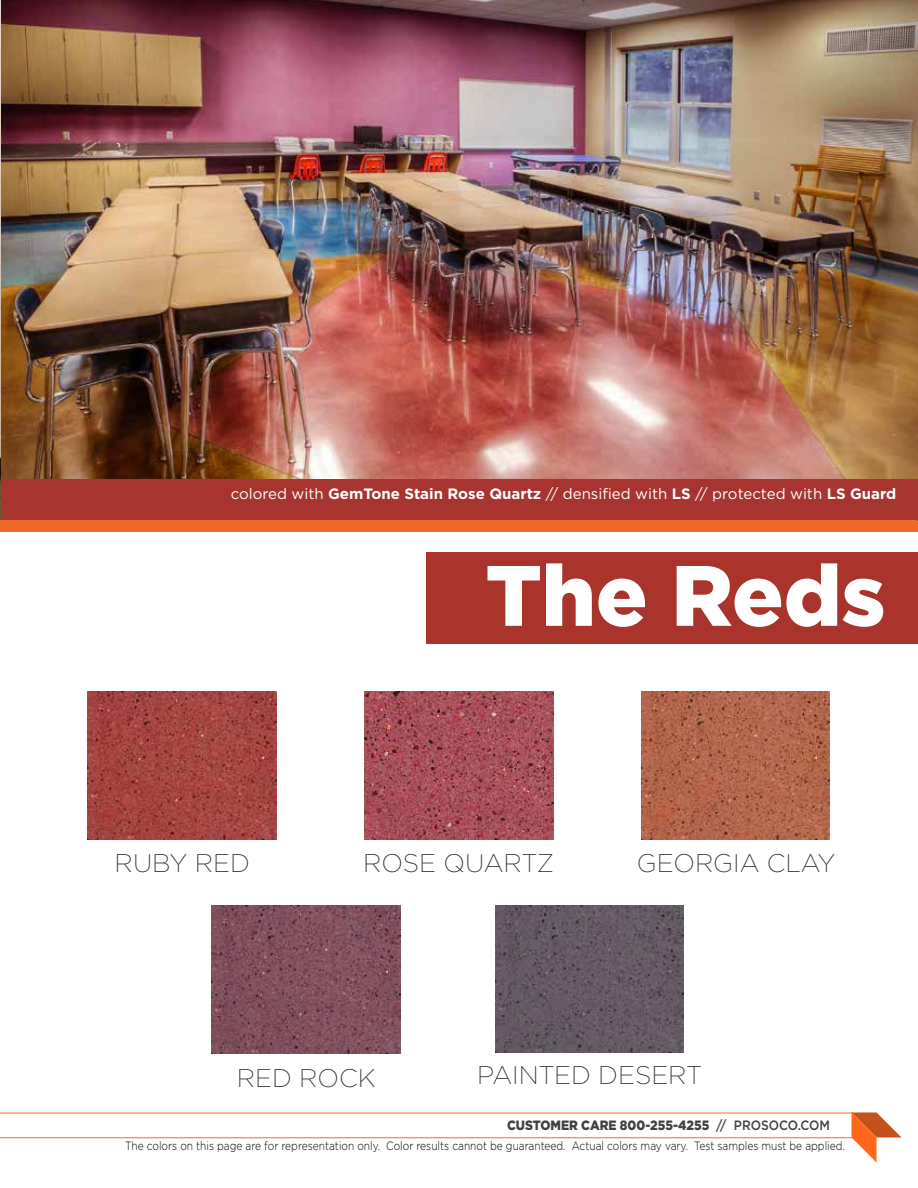
<style>
.page{position:relative;width:918px;height:1188px;background:#fff}
.page>*{position:absolute;margin:0;border:0;box-sizing:border-box;transform-origin:0 0}
.t1{font:900 85.5px "Gotham";color:#fff}
.t2{font:200 25.5px "Gotham";color:#292929}
.t3{font:15px "Gotham";color:#fff}
.t4{font:900 13.5px "Gotham";color:#414042;scale:.9 1}
.t5{font:300 12px "Gotham";color:#000;scale:.85 1}
.s1{font-weight:700}
.s2{font-weight:500}
</style>
<div class="page">
<img style="left:0;top:0;width:1px;height:521px">
<img style="left:1px;top:0;width:917px;height:480px">
<div style="left:1px;top:480px;width:917px;height:41px;background:#a7342e"></div>
<div style="left:0;top:521px;width:917px;height:11px;background:#f2682a"></div>
<img style="left:88px;top:691px;width:188px;height:148px">
<img style="left:212px;top:906px;width:188px;height:148px">
<img style="left:364px;top:691px;width:190px;height:149px">
<img style="left:641px;top:691px;width:189px;height:148px">
<img style="left:496px;top:906px;width:187px;height:147px">
<div style="left:427px;top:552px;width:491px;height:92px;background:#a8342c"></div>
<hr style="left:0;top:1137px;width:853px;height:1px;background:#ff7836">
<hr style="left:0;top:1112px;width:853px;height:2px;background:#ff7836">
<svg style="left:852px;top:1112px;width:50px;height:51px"></svg>
<p class="t3" style="left:231px;top:484px;width:667px">colored with <span class="s1">GemTone Stain Rose Quartz</span> // densified with <span class="s1">LS</span> // protected with <span class="s1">LS Guard</span></p>
<h1 class="t1" style="left:485px;top:537px;width:402px">The Reds</h1>
<h2 class="t2" style="left:115px;top:847px;width:137px">RUBY RED</h2>
<h2 class="t2" style="left:363px;top:847px;width:192px">ROSE QUARTZ</h2>
<h2 class="t2" style="left:637px;top:847px;width:200px">GEORGIA CLAY</h2>
<h2 class="t2" style="left:237px;top:1062px;width:141px">RED ROCK</h2>
<h2 class="t2" style="left:477px;top:1059px;width:226px">PAINTED DESERT</h2>
<p class="t4" style="left:507px;top:1115px;width:361px">CUSTOMER CARE 800-255-4255 <span class="s2">// PROSOCO.COM</span></p>
<p class="t5" style="left:125px;top:1138px;width:848px">The colors on this page are for representation only. Color results cannot be guaranteed. Actual colors may vary. Test samples must be applied.</p>
</div>
